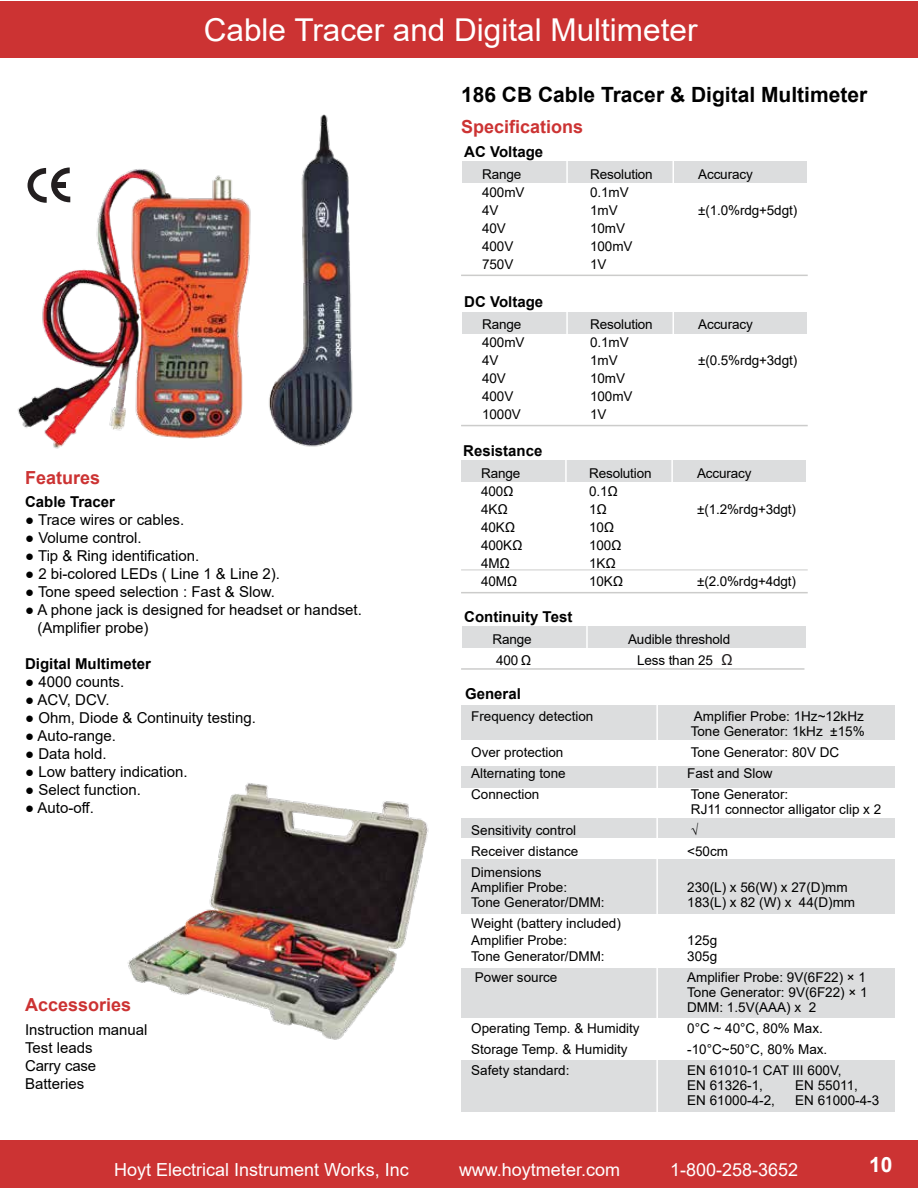
<style>
.page{position:relative;width:918px;height:1188px;background:#fff}
.page>*{position:absolute;margin:0;border:0;box-sizing:border-box;transform-origin:0 0}
.t1{font:31.5px "Arial";color:#fff}
.t2{font:700 21px "Arial";color:#000}
.t3{font:700 21px "Arial";color:#fff}
.t4{font:18px "Arial";color:#fff}
.t5{font:700 18px "Arial";color:#c33}
.t6{font:15px/18px "Arial";color:#000}
.t7{font:700 15px "Arial";color:#000}
.t8{font:13.5px/15px "Arial";color:#000}
.s1{font-size:15px;color:#231f20}
</style>
<div class="page">
<img style="left:127px;top:783px;width:302px;height:257px">
<div style="left:462px;top:161px;width:345px;height:22px;background:#dcddde"></div>
<hr style="left:461px;top:275px;width:347px;height:1px;background:#cccccb">
<hr style="left:673px;top:151px;width:1px;height:50px;background:#fff">
<hr style="left:566px;top:156px;width:2px;height:51px;background:#fff">
<img style="left:17px;top:114px;width:336px;height:335px">
<svg style="left:28px;top:168px;width:42px;height:35px"></svg>
<div style="left:462px;top:626px;width:343px;height:22px;background:#dcddde"></div>
<hr style="left:461px;top:668px;width:343px;height:2px;background:#cccccb">
<hr style="left:586px;top:624px;width:2px;height:26px;background:#fff">
<div style="left:461px;top:1061px;width:434px;height:51px;background:#dcddde"></div>
<div style="left:461px;top:968px;width:434px;height:50px;background:#dcddde"></div>
<div style="left:461px;top:706px;width:434px;height:34px;background:#dcddde"></div>
<div style="left:461px;top:766px;width:434px;height:22px;background:#dcddde"></div>
<div style="left:461px;top:859px;width:434px;height:55px;background:#dcddde"></div>
<div style="left:461px;top:819px;width:434px;height:19px;background:#dcddde"></div>
<hr style="left:656px;top:699px;width:2px;height:417px;background:#fff">
<div style="left:462px;top:312px;width:345px;height:21px;background:#dcddde"></div>
<hr style="left:461px;top:425px;width:347px;height:1px;background:#cccccb">
<hr style="left:673px;top:301px;width:1px;height:50px;background:#fff">
<hr style="left:566px;top:307px;width:2px;height:50px;background:#fff">
<div style="left:461px;top:460px;width:344px;height:22px;background:#dcddde"></div>
<hr style="left:461px;top:592px;width:347px;height:1px;background:#cccccb">
<hr style="left:671px;top:450px;width:2px;height:50px;background:#fff">
<hr style="left:565px;top:455px;width:2px;height:51px;background:#fff">
<hr style="left:461px;top:570px;width:347px;height:1px;background:#cccccb">
<div style="left:0;top:1px;width:918px;height:57px;background:#c33"></div>
<div style="left:0;top:1140px;width:918px;height:48px;background:#c33"></div>
<h1 class="t1" style="left:204px;top:8px;width:495px">Cable Tracer and Digital Multimeter</h1>
<h2 class="t2" style="left:461px;top:80px;width:408px">186 CB Cable Tracer &amp; Digital Multimeter</h2>
<h3 class="t5" style="left:461px;top:114px;width:124px">Specifications</h3>
<h3 class="t5" style="left:25px;top:465px;width:77px">Features</h3>
<p class="t7" style="left:25px;top:492px;width:92px">Cable Tracer</p>
<p class="t6" style="left:25px;top:511px;width:161px">● Trace wires or cables.</p>
<p class="t6" style="left:25px;top:529px;width:118px">● Volume control.</p>
<p class="t6" style="left:25px;top:547px;width:176px">● Tip &amp; Ring identification.</p>
<p class="t6" style="left:25px;top:565px;width:256px">● 2 bi-colored LEDs ( Line 1 &amp; Line 2).</p>
<p class="t6" style="left:25px;top:583px;width:251px">● Tone speed selection : Fast &amp; Slow.</p>
<p class="t6" style="left:38px;top:601px;width:326px;text-indent:-13px">● A phone jack is designed for headset or handset. (Amplifier probe)</p>
<p class="t7" style="left:25px;top:654px;width:127px">Digital Multimeter</p>
<p class="t6" style="left:25px;top:673px;width:101px">● 4000 counts.</p>
<p class="t6" style="left:25px;top:691px;width:86px">● ACV, DCV.</p>
<p class="t6" style="left:25px;top:709px;width:232px">● Ohm, Diode &amp; Continuity testing.</p>
<p class="t6" style="left:25px;top:727px;width:92px">● Auto-range.</p>
<p class="t6" style="left:25px;top:745px;width:83px">● Data hold.</p>
<p class="t6" style="left:25px;top:763px;width:164px">● Low battery indication.</p>
<p class="t6" style="left:25px;top:781px;width:117px">● Select function.</p>
<p class="t6" style="left:25px;top:799px;width:70px">● Auto-off.</p>
<h3 class="t5" style="left:25px;top:992px;width:108px">Accessories</h3>
<p class="t6" style="left:25px;top:1021px;width:124px">Instruction manual<br>Test leads<br>Carry case<br>Batteries</p>
<p class="t7" style="left:464px;top:141px;width:80px">AC Voltage</p>
<p class="t8" style="left:482px;top:166px;width:41px">Range</p>
<p class="t8" style="left:590px;top:166px;width:64px">Resolution</p>
<p class="t8" style="left:698px;top:166px;width:56px">Accuracy</p>
<p class="t8" style="left:482px;top:184px;width:44px">400mV</p>
<p class="t8" style="left:590px;top:184px;width:40px">0.1mV</p>
<p class="t8" style="left:482px;top:202px;width:18px">4V</p>
<p class="t8" style="left:590px;top:202px;width:29px">1mV</p>
<p class="t8" style="left:698px;top:202px;width:100px">±(1.0%rdg+5dgt)</p>
<p class="t8" style="left:482px;top:220px;width:25px">40V</p>
<p class="t8" style="left:590px;top:220px;width:36px">10mV</p>
<p class="t8" style="left:482px;top:238px;width:33px">400V</p>
<p class="t8" style="left:590px;top:238px;width:44px">100mV</p>
<p class="t8" style="left:482px;top:256px;width:33px">750V</p>
<p class="t8" style="left:590px;top:256px;width:18px">1V</p>
<p class="t7" style="left:464px;top:291px;width:80px">DC Voltage</p>
<p class="t8" style="left:482px;top:317px;width:41px">Range</p>
<p class="t8" style="left:590px;top:317px;width:64px">Resolution</p>
<p class="t8" style="left:698px;top:317px;width:56px">Accuracy</p>
<p class="t8" style="left:482px;top:335px;width:44px">400mV</p>
<p class="t8" style="left:590px;top:335px;width:40px">0.1mV</p>
<p class="t8" style="left:482px;top:353px;width:18px">4V</p>
<p class="t8" style="left:590px;top:353px;width:29px">1mV</p>
<p class="t8" style="left:698px;top:353px;width:100px">±(0.5%rdg+3dgt)</p>
<p class="t8" style="left:482px;top:371px;width:25px">40V</p>
<p class="t8" style="left:590px;top:371px;width:36px">10mV</p>
<p class="t8" style="left:482px;top:389px;width:33px">400V</p>
<p class="t8" style="left:590px;top:389px;width:44px">100mV</p>
<p class="t8" style="left:482px;top:407px;width:40px">1000V</p>
<p class="t8" style="left:590px;top:407px;width:18px">1V</p>
<p class="t7" style="left:463px;top:440px;width:81px">Resistance</p>
<p class="t8" style="left:481px;top:465px;width:41px">Range</p>
<p class="t8" style="left:589px;top:465px;width:64px">Resolution</p>
<p class="t8" style="left:697px;top:465px;width:56px">Accuracy</p>
<p class="t8" style="left:481px;top:483px;width:34px">400Ω</p>
<p class="t8" style="left:589px;top:483px;width:30px">0.1Ω</p>
<p class="t8" style="left:481px;top:501px;width:28px">4KΩ</p>
<p class="t8" style="left:589px;top:501px;width:19px">1Ω</p>
<p class="t8" style="left:697px;top:501px;width:100px">±(1.2%rdg+3dgt)</p>
<p class="t8" style="left:481px;top:519px;width:35px">40KΩ</p>
<p class="t8" style="left:589px;top:519px;width:27px">10Ω</p>
<p class="t8" style="left:481px;top:537px;width:43px">400KΩ</p>
<p class="t8" style="left:589px;top:537px;width:34px">100Ω</p>
<p class="t8" style="left:481px;top:555px;width:30px">4MΩ</p>
<p class="t8" style="left:589px;top:555px;width:28px">1KΩ</p>
<p class="t8" style="left:481px;top:573px;width:38px">40MΩ</p>
<p class="t8" style="left:589px;top:573px;width:35px">10KΩ</p>
<p class="t8" style="left:697px;top:573px;width:100px">±(2.0%rdg+4dgt)</p>
<p class="t7" style="left:464px;top:606px;width:110px">Continuity Test</p>
<p class="t8" style="left:492px;top:631px;width:41px">Range</p>
<p class="t8" style="left:628px;top:631px;width:104px">Audible threshold</p>
<p class="t8" style="left:496px;top:652px;width:36px">400 Ω</p>
<p class="t8" style="left:637px;top:652px;width:97px">Less than 25 <span class="s1">Ω</span></p>
<p class="t7" style="left:465px;top:683px;width:57px">General</p>
<p class="t8" style="left:471px;top:709px;width:124px">Frequency detection</p>
<p class="t8" style="left:691px;top:709px;width:175px">Amplifier Probe: 1Hz~12kHz<br>Tone Generator: 1kHz ±15%</p>
<p class="t8" style="left:471px;top:745px;width:94px">Over protection</p>
<p class="t8" style="left:691px;top:745px;width:150px">Tone Generator: 80V DC</p>
<p class="t8" style="left:471px;top:766px;width:96px">Alternating tone</p>
<p class="t8" style="left:687px;top:766px;width:87px">Fast and Slow</p>
<p class="t8" style="left:471px;top:787px;width:70px">Connection</p>
<p class="t8" style="left:691px;top:787px;width:192px">Tone Generator:<br>RJ11 connector alligator clip x 2</p>
<p class="t8" style="left:471px;top:823px;width:107px">Sensitivity control</p>
<p class="t8" style="left:691px;top:823px;width:9px">√</p>
<p class="t8" style="left:471px;top:844px;width:109px">Receiver distance</p>
<p class="t8" style="left:687px;top:844px;width:42px">&lt;50cm</p>
<p class="t8" style="left:471px;top:865px;width:98px">Dimensions<br>Amplifier Probe:</p>
<p class="t8" style="left:687px;top:880px;width:162px">230(L) x 56(W) x 27(D)mm</p>
<p class="t8" style="left:471px;top:895px;width:135px">Tone Generator/DMM:</p>
<p class="t8" style="left:687px;top:895px;width:170px">183(L) x 82 (W) x 44(D)mm</p>
<p class="t8" style="left:471px;top:915px;width:151px;line-height:16.5px">Weight (battery included)<br>Amplifier Probe:</p>
<p class="t8" style="left:687px;top:932px;width:32px">125g</p>
<p class="t8" style="left:471px;top:949px;width:135px">Tone Generator/DMM:</p>
<p class="t8" style="left:687px;top:949px;width:32px">305g</p>
<p class="t8" style="left:475px;top:970px;width:84px">Power source</p>
<p class="t8" style="left:687px;top:970px;width:182px;text-align:justify">Amplifier Probe: 9V(6F22) × 1<br>Tone Generator: 9V(6F22) × 1<br>DMM: 1.5V(AAA) x 2</p>
<p class="t8" style="left:471px;top:1021px;width:170px">Operating Temp. &amp; Humidity</p>
<p class="t8" style="left:687px;top:1021px;width:137px">0°C ~ 40°C, 80% Max.</p>
<p class="t8" style="left:471px;top:1042px;width:158px">Storage Temp. &amp; Humidity</p>
<p class="t8" style="left:687px;top:1042px;width:142px">-10°C~50°C, 80% Max.</p>
<p class="t8" style="left:471px;top:1063px;width:100px">Safety standard:</p>
<p class="t8" style="left:687px;top:1063px;width:156px">EN 61010-1 CAT III 600V,<br>EN 61326-1,</p>
<p class="t8" style="left:795px;top:1078px;width:64px">EN 55011,</p>
<p class="t8" style="left:687px;top:1093px;width:89px">EN 61000-4-2,</p>
<p class="t8" style="left:795px;top:1093px;width:86px">EN 61000-4-3</p>
<h3 class="t4" style="left:114px;top:1157px;width:296px">Hoyt Electrical Instrument Works, Inc</h3>
<h3 class="t4" style="left:459px;top:1157px;width:163px">www.hoytmeter.com</h3>
<h3 class="t4" style="left:670px;top:1157px;width:130px">1-800-258-3652</h3>
<h2 class="t3" style="left:869px;top:1150px;width:25px">10</h2>
</div>
